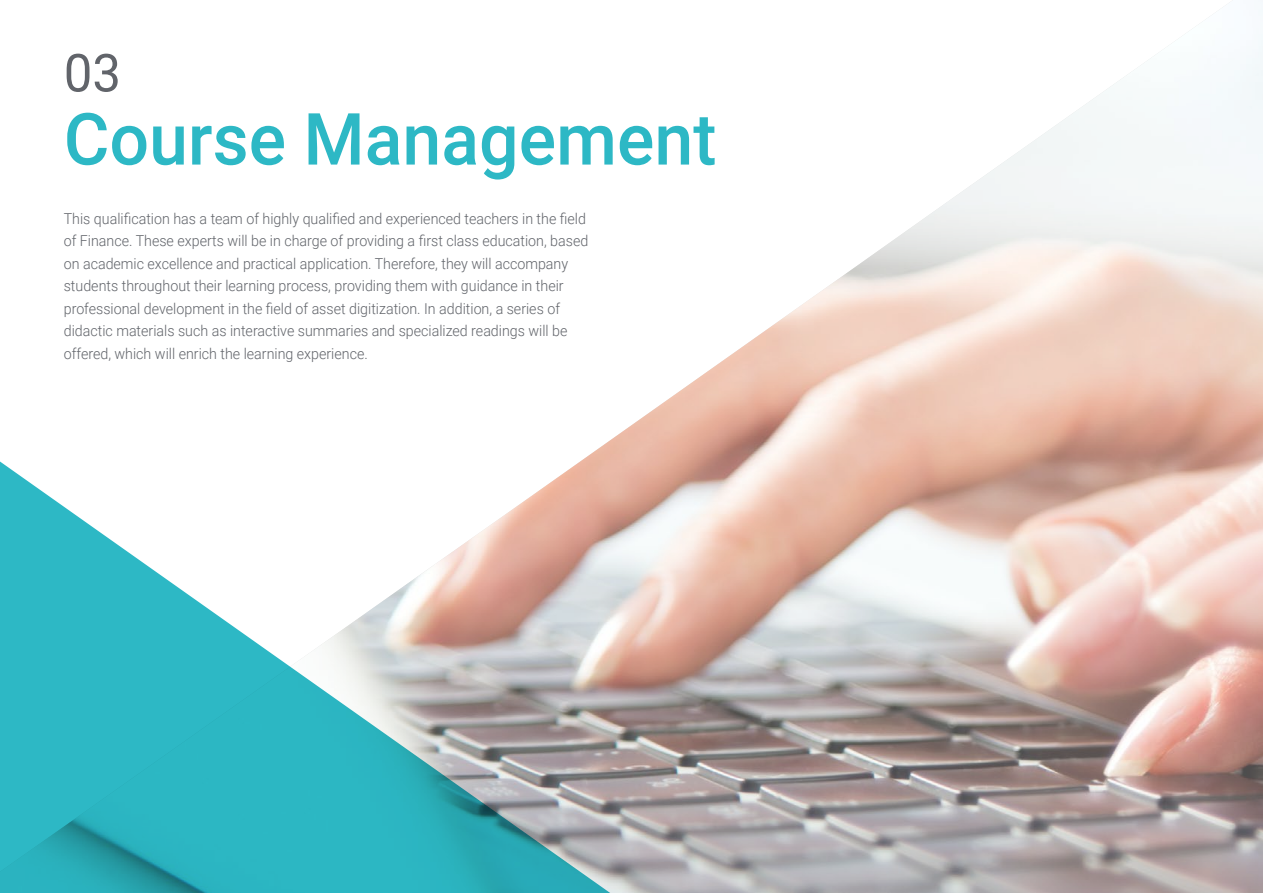
<style>
.page{position:relative;width:1263px;height:893px;background:#fff}
.page>*{position:absolute;margin:0;border:0;box-sizing:border-box;transform-origin:0 0}
.t1{font:500 72px "Roboto";color:#2db8c5}
.t2{font:52.5px "Roboto";color:#61646a}
.t3{font:300 15px/22.5px "Roboto";color:#61646a;scale:.95 1}
</style>
<div class="page">
<img style="left:602px;top:0;width:661px;height:893px">
<svg style="left:0;top:446px;width:640px;height:447px"></svg>
<h2 class="t2" style="left:64px;top:36px;width:59px">03</h2>
<h1 class="t1" style="left:64px;top:89px;width:654px">Course Management</h1>
<p class="t3" style="left:64px;top:207px;width:554px">This qualification has a team of highly qualified and experienced teachers in the field of Finance. These experts will be in charge of providing a first class education, based on academic excellence and practical application. Therefore, they will accompany students throughout their learning process, providing them with guidance in their professional development in the field of asset digitization. In addition, a series of didactic materials such as interactive summaries and specialized readings will be offered, which will enrich the learning experience.</p>
</div>
